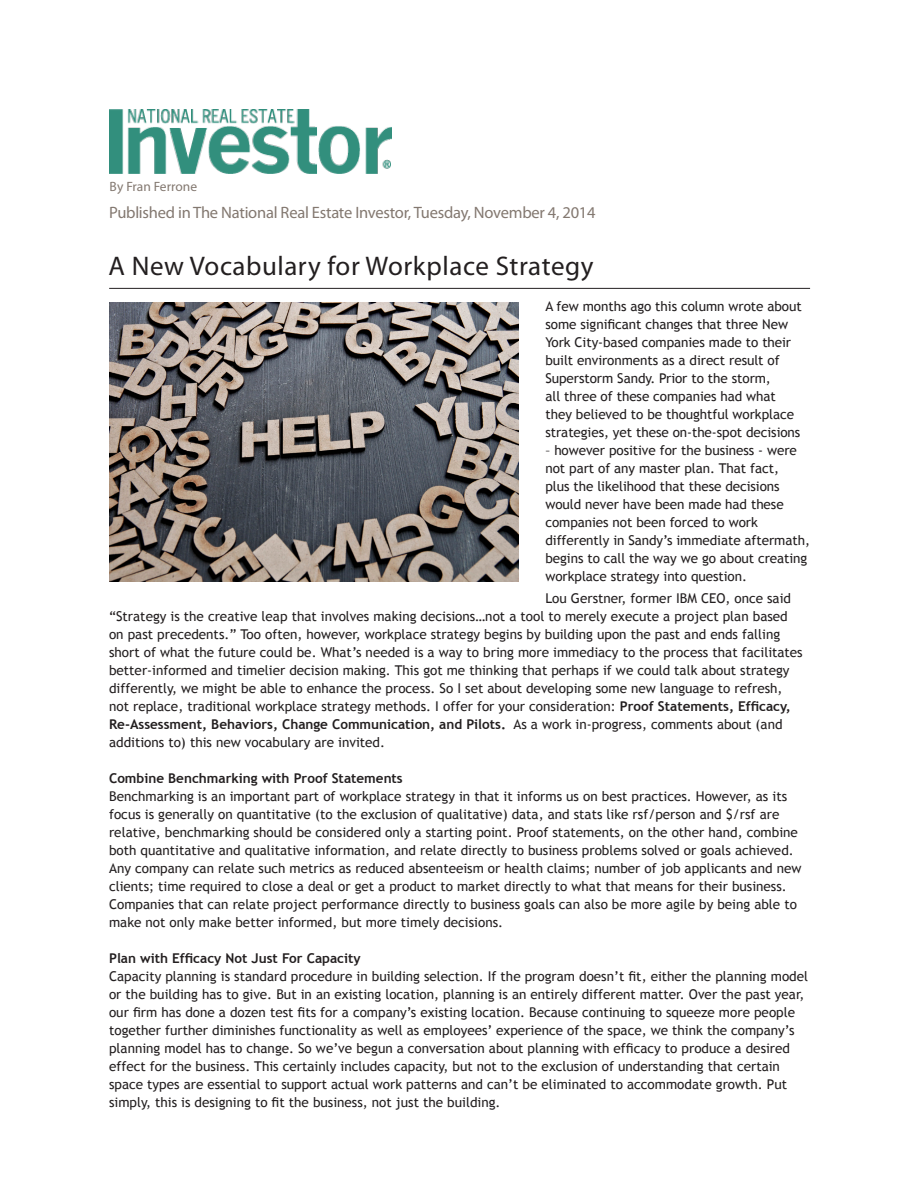
<style>
.page{position:relative;width:918px;height:1188px;background:#fff}
.page>*{position:absolute;margin:0;border:0;box-sizing:border-box;transform-origin:0 0}
.t1{font:27px "Myriad Pro";letter-spacing:.02em;color:#231f20}
.t2{font:16.5px "Myriad Pro";letter-spacing:-.015em;color:#837870}
.t3{font:13.5px/18px "Trebuchet MS";color:#231f20}
.t4{font:700 13.5px "Trebuchet MS";color:#231f20}
.t5{font:13.5px "Myriad Pro";color:#837870}
.s1{font-weight:700}
</style>
<div class="page">
<hr style="left:109px;top:288px;width:701px;height:1px;background:#231f20">
<img style="left:109px;top:110px;width:283px;height:64px">
<img style="left:110px;top:302px;width:408px;height:279px">
<p class="t5" style="left:110px;top:178px;width:89px">By Fran Ferrone</p>
<p class="t2" style="left:109px;top:203px;width:488px">Published in The National Real Estate Investor, Tuesday, November 4, 2014</p>
<p class="t1" style="left:109px;top:249px;width:486px">A New Vocabulary for Workplace Strategy</p>
<p class="t3" style="left:545px;top:297px;width:258px">A few months ago this column wrote about some significant changes that three New York City-based companies made to their built environments as a direct result of Superstorm Sandy. Prior to the storm,<br>all three of these companies had what they believed to be thoughtful workplace strategies, yet these on-the-spot decisions</p>
<p class="t3" style="left:545px;top:441px;width:266px">– however positive for the business - were not part of any master plan. That fact,<br>plus the likelihood that these decisions would never have been made had these companies not been forced to work differently in Sandy’s immediate aftermath, begins to call the way we go about creating workplace strategy into question.</p>
<p class="t3" style="left:109px;top:590px;width:695px;text-indent:436px">Lou Gerstner, former IBM CEO, once said “Strategy is the creative leap that involves making decisions…not a tool to merely execute a project plan based on past precedents.” Too often, however, workplace strategy begins by building upon the past and ends falling short of what the future could be. What’s needed is a way to bring more immediacy to the process that facilitates better-informed and timelier decision making. This got me thinking that perhaps if we could talk about strategy differently, we might be able to enhance the process. So I set about developing some new language to refresh, not replace, traditional workplace strategy methods. I offer for your consideration: <span class="s1">Proof Statements, Efficacy, Re-Assessment, Behaviors, Change Communication, and Pilots.</span> As a work in-progress, comments about (and additions to) this new vocabulary are invited.</p>
<p class="t4" style="left:109px;top:770px;width:295px">Combine Benchmarking with Proof Statements</p>
<p class="t3" style="left:109px;top:788px;width:694px">Benchmarking is an important part of workplace strategy in that it informs us on best practices. However, as its focus is generally on quantitative (to the exclusion of qualitative) data, and stats like rsf/person and $/rsf are relative, benchmarking should be considered only a starting point. Proof statements, on the other hand, combine both quantitative and qualitative information, and relate directly to business problems solved or goals achieved.<br>Any company can relate such metrics as reduced absenteeism or health claims; number of job applicants and new clients; time required to close a deal or get a product to market directly to what that means for their business.<br>Companies that can relate project performance directly to business goals can also be more agile by being able to make not only make better informed, but more timely decisions.</p>
<p class="t4" style="left:109px;top:950px;width:253px">Plan with Efficacy Not Just For Capacity</p>
<p class="t3" style="left:109px;top:968px;width:701px">Capacity planning is standard procedure in building selection. If the program doesn’t fit, either the planning model or the building has to give. But in an existing location, planning is an entirely different matter. Over the past year, our firm has done a dozen test fits for a company’s existing location. Because continuing to squeeze more people together further diminishes functionality as well as employees’ experience of the space, we think the company’s planning model has to change. So we’ve begun a conversation about planning with efficacy to produce a desired effect for the business. This certainly includes capacity, but not to the exclusion of understanding that certain space types are essential to support actual work patterns and can’t be eliminated to accommodate growth. Put simply, this is designing to fit the business, not just the building.</p>
</div>
